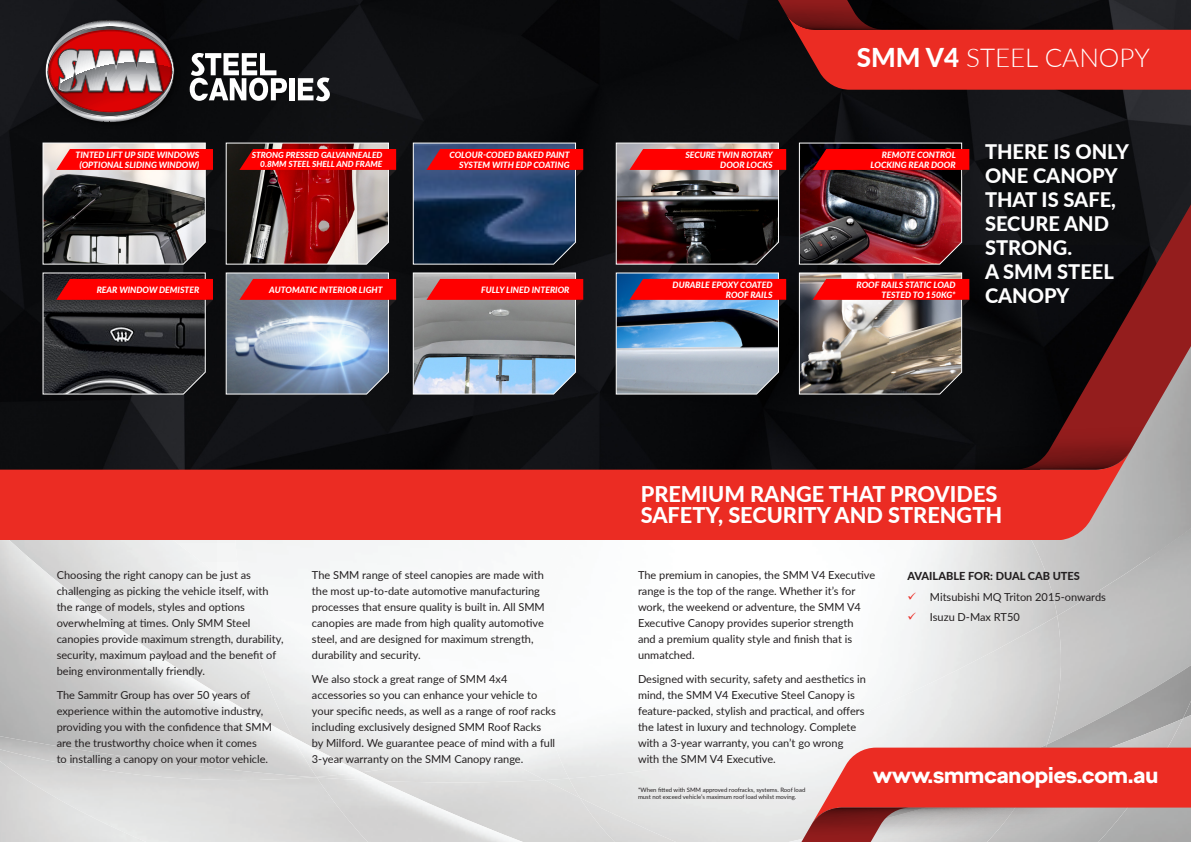
<style>
.page{position:relative;width:1191px;height:842px;background:#fff}
.page>*{position:absolute;margin:0;border:0;box-sizing:border-box;transform-origin:0 0}
.t1{font:300 26px "Lato";color:#fff}
.t2{font:700 22.7px "SKODA Next";color:#fff}
.t3{font:800 21.7px/20.7px "Lato";color:#fff}
.t4{font:800 20.1px/24.1px "Lato";color:#fff}
.t5{font:11px/16px "Lato";color:#231f20}
.t6{font:800 11px "Lato";color:#231f20}
.t7{font:italic 800 8.7px/9.4px "Lato";color:#fff;text-align:right}
.t8{font:italic 800 8.4px/9.1px "Lato";color:#fff;text-align:right}
.t9{font:6px/7.2px "Lato";color:#231f20}
.s1{font-weight:800}
.s2{color:#ea2b24}
</style>
<div class="page">
<img style="left:0;top:761px;width:146px;height:81px">
<img style="left:242px;top:592px;width:214px;height:180px">
<img style="left:362px;top:749px;width:183px;height:31px">
<img style="left:1057px;top:557px;width:134px;height:108px">
<img style="left:292px;top:736px;width:70px;height:41px">
<img style="left:316px;top:772px;width:64px;height:9px">
<img style="left:317px;top:777px;width:206px;height:65px">
<img style="left:1061px;top:665px;width:130px;height:83px">
<img style="left:1061px;top:719px;width:121px;height:29px">
<img style="left:550px;top:540px;width:507px;height:238px">
<img style="left:569px;top:616px;width:492px;height:226px">
<div style="left:580px;top:798px;width:96px;height:44px;background:#ddd"></div>
<img style="left:824px;top:744px;width:223px;height:4px">
<img style="left:0;top:0;width:1014px;height:449px">
<img style="left:1011px;top:304px;width:180px;height:253px">
<img style="left:1150px;top:528px;width:41px;height:34px">
<svg style="left:757px;top:0;width:434px;height:90px;background:#7c1c19"></svg>
<svg style="left:225px;top:142px;width:171px;height:123px;background:#913e3d"></svg>
<svg style="left:412px;top:142px;width:171px;height:123px;background:#453350"></svg>
<img style="left:798px;top:142px;width:171px;height:123px">
<img style="left:615px;top:142px;width:171px;height:123px">
<svg style="left:225px;top:272px;width:171px;height:123px;background:#9a8294"></svg>
<svg style="left:412px;top:272px;width:171px;height:123px;background:#9f848d"></svg>
<svg style="left:615px;top:272px;width:171px;height:123px;background:#88798d"></svg>
<svg style="left:0;top:449px;width:1131px;height:91px;background:#c32a23"></svg>
<svg style="left:1014px;top:16px;width:177px;height:454px;background:#4c1e1e"></svg>
<svg style="left:803px;top:427px;width:341px;height:43px;background:#2d1315"></svg>
<svg style="left:42px;top:272px;width:171px;height:123px;background:#4f292c"></svg>
<svg style="left:798px;top:272px;width:171px;height:123px;background:#946963"></svg>
<svg style="left:782px;top:748px;width:409px;height:94px;background:#d56762"></svg>
<img style="left:43px;top:20px;width:139px;height:110px">
<svg style="left:46px;top:20px;width:128px;height:102px;background:#905254"></svg>
<div style="left:289px;top:78px;width:5px;height:22px;background:#fff"></div>
<svg style="left:298px;top:77px;width:32px;height:24px"></svg>
<svg style="left:190px;top:53px;width:97px;height:48px"></svg>
<svg style="left:42px;top:142px;width:171px;height:123px;background:#805a5a"></svg>
<p class="t7" style="left:76px;top:150px;width:125px">TINTED LIFT UP SIDE WINDOWS</p>
<p class="t7" style="left:79px;top:159px;width:121px">(OPTIONAL SLIDING WINDOW)</p>
<p class="t7" style="left:97px;top:285px;width:104px">REAR WINDOW DEMISTER</p>
<p class="t1" style="left:856px;top:40px;width:295px"><span class="s1">SMM V4</span> STEEL CANOPY</p>
<p class="t8" style="left:252px;top:150px;width:132px">STRONG PRESSED GALVANNEALED<br>0.8MM STEEL SHELL AND FRAME</p>
<p class="t7" style="left:449px;top:150px;width:122px">COLOUR-CODED BAKED PAINT<br>SYSTEM WITH EDP COATING</p>
<p class="t7" style="left:870px;top:150px;width:87px">REMOTE CONTROL<br>LOCKING REAR DOOR</p>
<p class="t7" style="left:685px;top:150px;width:89px">SECURE TWIN ROTARY<br>DOOR LOCKS</p>
<p class="t7" style="left:269px;top:285px;width:115px">AUTOMATIC INTERIOR LIGHT</p>
<p class="t7" style="left:481px;top:285px;width:90px">FULLY LINED INTERIOR</p>
<p class="t7" style="left:672px;top:280px;width:101px">DURABLE EPOXY COATED<br>ROOF RAILS</p>
<p class="t7" style="left:856px;top:280px;width:101px">ROOF RAILS STATIC LOAD<br>TESTED TO 150KG*</p>
<p class="t4" style="left:985px;top:138px;width:145px">THERE IS ONLY<br>ONE CANOPY<br>THAT IS SAFE,<br>SECURE AND<br>STRONG.<br>A SMM STEEL<br>CANOPY</p>
<p class="t3" style="left:641px;top:483px;width:363px">PREMIUM RANGE THAT PROVIDES<br>SAFETY, SECURITY AND STRENGTH</p>
<p class="t5" style="left:57px;top:566px;width:228px">Choosing the right canopy can be just as challenging as picking the vehicle itself, with the range of models, styles and options overwhelming at times. Only SMM Steel canopies provide maximum strength, durability, security, maximum payload and the benefit of being environmentally friendly.</p>
<p class="t5" style="left:57px;top:687px;width:217px">The Sammitr Group has over 50 years of experience within the automotive industry, providing you with the confidence that SMM are the trustworthy choice when it comes<br>to installing a canopy on your motor vehicle.</p>
<p class="t5" style="left:312px;top:566px;width:234px">The SMM range of steel canopies are made with the most up-to-date automotive manufacturing processes that ensure quality is built in. All SMM canopies are made from high quality automotive steel, and are designed for maximum strength, durability and security.</p>
<p class="t5" style="left:312px;top:671px;width:245px">We also stock a great range of SMM 4x4 accessories so you can enhance your vehicle to your specific needs, as well as a range of roof racks including exclusively designed SMM Roof Racks<br>by Milford. We guarantee peace of mind with a full 3-year warranty on the SMM Canopy range.</p>
<p class="t5" style="left:638px;top:566px;width:239px">The premium in canopies, the SMM V4 Executive range is the top of the range. Whether it’s for work, the weekend or adventure, the SMM V4<br>Executive Canopy provides superior strength<br>and a premium quality style and finish that is unmatched.</p>
<p class="t5" style="left:638px;top:671px;width:229px">Designed with security, safety and aesthetics in mind, the SMM V4 Executive Steel Canopy is feature-packed, stylish and practical, and offers the latest in luxury and technology. Complete with a 3-year warranty, you can’t go wrong with the SMM V4 Executive.</p>
<p class="t9" style="left:638px;top:786px;width:169px">*When fitted with SMM approved roofracks, systems. Roof load must not exceed vehicle’s maximum roof load whilst moving.</p>
<p class="t6" style="left:907px;top:568px;width:174px">AVAILABLE FOR: DUAL CAB UTES</p>
<p class="t5" style="left:907px;top:588px;width:200px"><span class="s2">✓</span> Mitsubishi MQ Triton 2015-onwards</p>
<p class="t5" style="left:907px;top:609px;width:114px"><span class="s2">✓</span> Isuzu D-Max RT50</p>
<p class="t2" style="left:873px;top:762px;width:287px">www.smmcanopies.com.au</p>
</div>
